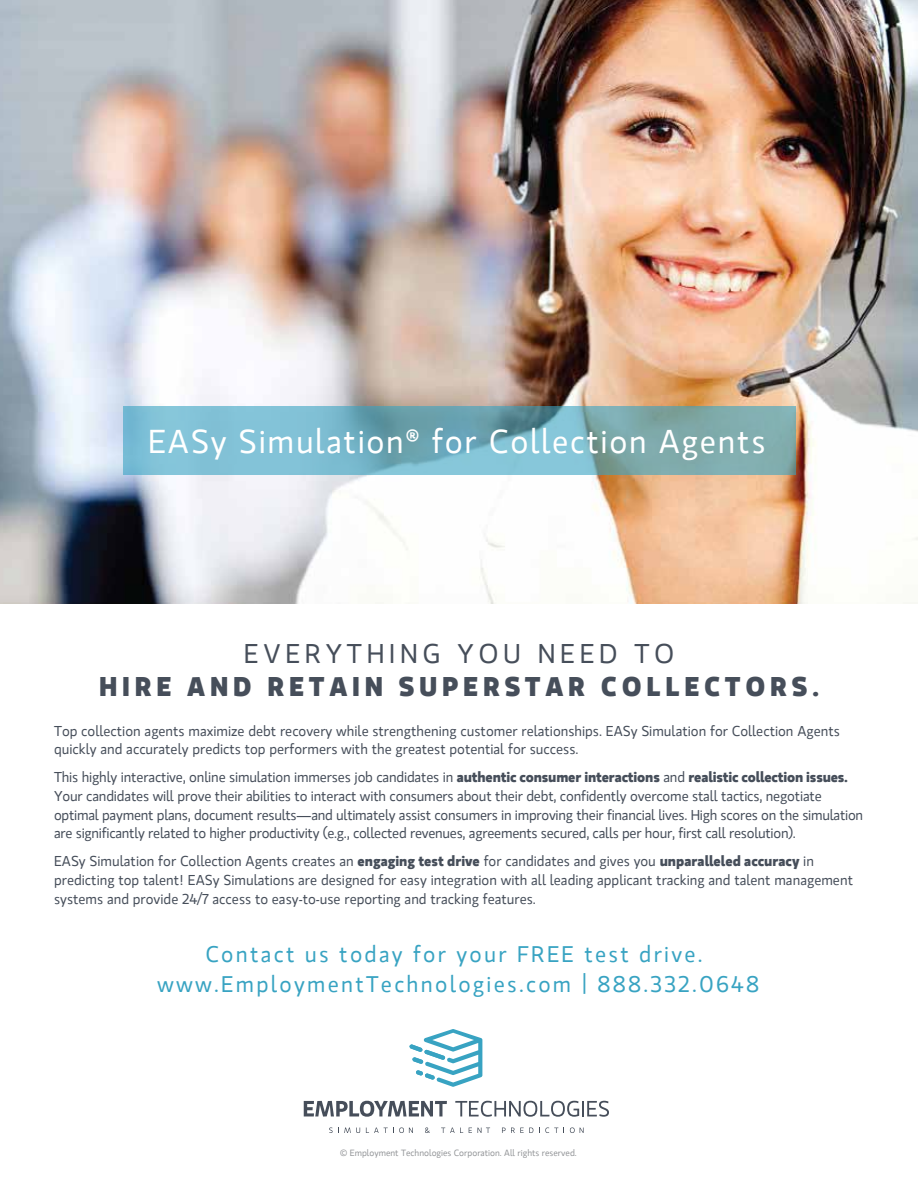
<style>
.page{position:relative;width:918px;height:1188px;background:#fff}
.page>*{position:absolute;margin:0;border:0;box-sizing:border-box;transform-origin:0 0}
.t1{font:33px "Gloriola Std";letter-spacing:.05em;color:#fff}
.t2{font:700 27px "Gloriola Std";letter-spacing:.175em;color:#464e5a}
.t3{font:27px "Gloriola Std";letter-spacing:.175em;color:#464e5a}
.t4{font:22.5px/30px "Gloriola Std";letter-spacing:.1em;color:#38a3c2;text-align:center}
.t5{font:14.25px/18.8px "Gloriola Std";color:#464e5a}
.t6{font:14.25px/18.8px "Gloriola Std";letter-spacing:-.02em;color:#464e5a}
.t7{font:9px "Gloriola Std";color:#939598}
.s1{font-weight:700}
</style>
<div class="page">
<img style="left:0;top:0;width:918px;height:604px">
<svg style="left:123px;top:406px;width:673px;height:69px;background:#7ab2bf"></svg>
<svg style="left:304px;top:1101px;width:143px;height:16px"></svg>
<svg style="left:455px;top:1101px;width:154px;height:16px"></svg>
<svg style="left:409px;top:1029px;width:73px;height:58px"></svg>
<svg style="left:329px;top:1127px;width:31px;height:6px"></svg>
<svg style="left:366px;top:1127px;width:47px;height:6px"></svg>
<svg style="left:425px;top:1127px;width:5px;height:6px"></svg>
<svg style="left:441px;top:1128px;width:22px;height:5px"></svg>
<svg style="left:469px;top:1128px;width:21px;height:5px"></svg>
<svg style="left:502px;top:1128px;width:31px;height:5px"></svg>
<svg style="left:539px;top:1127px;width:19px;height:6px"></svg>
<svg style="left:569px;top:1127px;width:15px;height:6px"></svg>
<h1 class="t1" style="left:148px;top:423px;width:619px">EASy Simulation® for Collection Agents</h1>
<h2 class="t3" style="left:244px;top:639px;width:432px">EVERYTHING YOU NEED TO</h2>
<h2 class="t2" style="left:99px;top:671px;width:722px">HIRE AND RETAIN SUPERSTAR COLLECTORS.</h2>
<p class="t5" style="left:54px;top:722px;width:787px">Top collection agents maximize debt recovery while strengthening customer relationships. EASy Simulation for Collection Agents quickly and accurately predicts top performers with the greatest potential for success.</p>
<p class="t6" style="left:54px;top:768px;width:811px">This highly interactive, online simulation immerses job candidates in <span class="s1">authentic consumer interactions</span> and <span class="s1">realistic collection issues.<br></span>Your candidates will prove their abilities to interact with consumers about their debt, confidently overcome stall tactics, negotiate optimal payment plans, document results—and ultimately assist consumers in improving their financial lives. High scores on the simulation are significantly related to higher productivity (e.g., collected revenues, agreements secured, calls per hour, first call resolution).</p>
<p class="t5" style="left:54px;top:852px;width:800px">EASy Simulation for Collection Agents creates an <span class="s1">engaging test drive</span> for candidates and gives you <span class="s1">unparalleled accuracy</span> in predicting top talent! EASy Simulations are designed for easy integration with all leading applicant tracking and talent management systems and provide 24/7 access to easy-to-use reporting and tracking features.</p>
<h3 class="t4" style="left:157px;top:940px;width:604px">Contact us today for your FREE test drive. www.EmploymentTechnologies.com | 888.332.0648</h3>
<p class="t7" style="left:340px;top:1148px;width:238px">© Employment Technologies Corporation. All rights reserved.</p>
</div>
